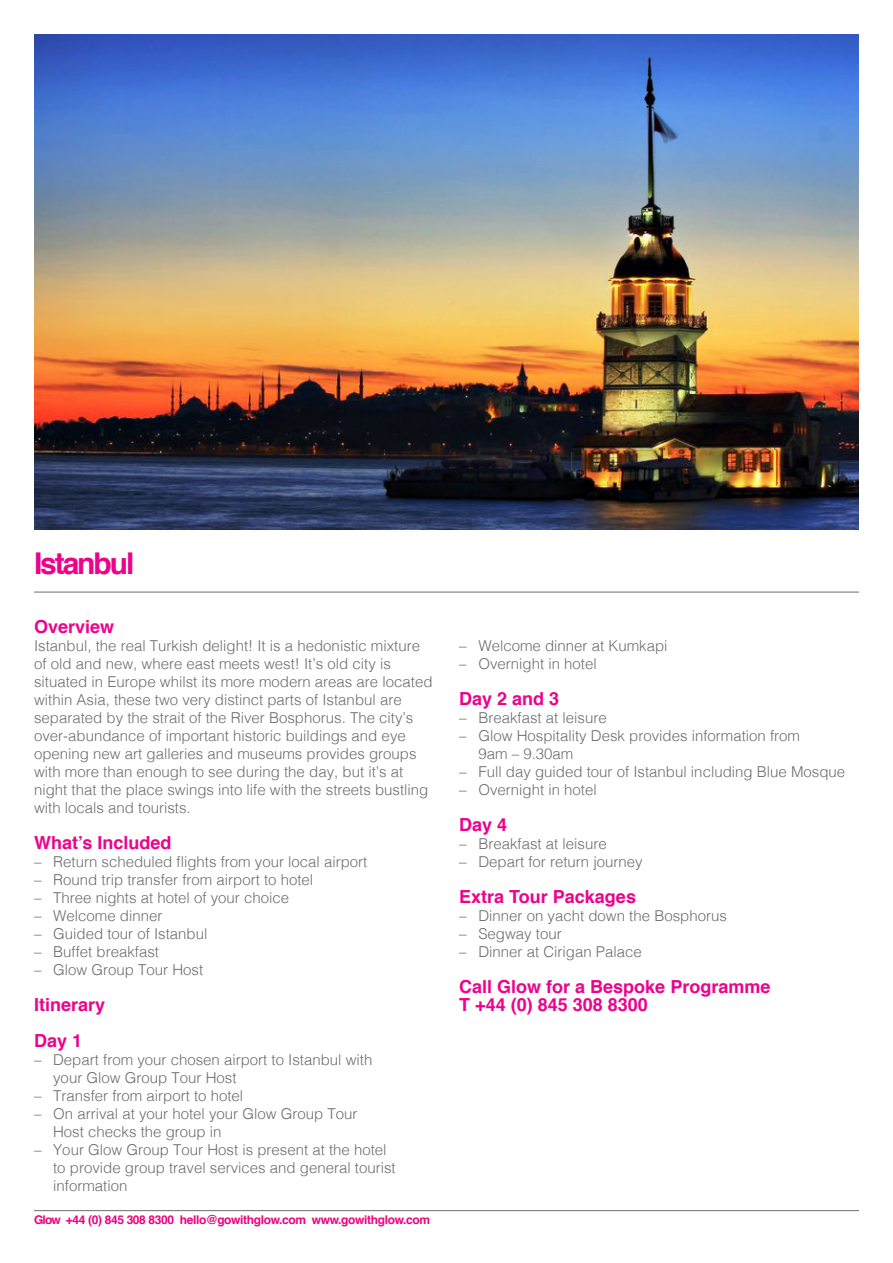
<style>
.page{position:relative;width:893px;height:1263px;background:#fff}
.page>*{position:absolute;margin:0;border:0;box-sizing:border-box;transform-origin:0 0}
.t1{font:700 30px "Helvetica";letter-spacing:-.07em;color:#ed028c}
.t2{font:700 18px "Helvetica";color:#ed028c}
.t3{font:300 15px/18px "Helvetica";color:#6c6d70}
.t4{font:700 12px "Helvetica";letter-spacing:-.03em;color:#ed027e}
</style>
<div class="page">
<img style="left:34px;top:34px;width:825px;height:495px">
<hr style="left:34px;top:1210px;width:825px;height:1px;background:#6c6d70">
<hr style="left:34px;top:592px;width:825px;height:1px;background:#6c6d70">
<p class="t1" style="left:34px;top:539px;width:102px">Istanbul</p>
<p class="t2" style="left:34px;top:612px;width:82px">Overview</p>
<p class="t3" style="left:34px;top:636px;width:400px">Istanbul, the real Turkish delight! It is a hedonistic mixture of old and new, where east meets west! It’s old city is situated in Europe whilst its more modern areas are located within Asia, these two very distinct parts of Istanbul are separated by the strait of the River Bosphorus. The city’s over-abundance of important historic buildings and eye opening new art galleries and museums provides groups with more than enough to see during the day, but it’s at night that the place swings into life with the streets bustling with locals and tourists.</p>
<p class="t2" style="left:34px;top:828px;width:139px">What’s Included</p>
<p class="t3" style="left:34px;top:852px;width:335px">– Return scheduled flights from your local airport</p>
<p class="t3" style="left:34px;top:870px;width:281px">– Round trip transfer from airport to hotel</p>
<p class="t3" style="left:34px;top:888px;width:257px">– Three nights at hotel of your choice</p>
<p class="t3" style="left:34px;top:906px;width:130px">– Welcome dinner</p>
<p class="t3" style="left:34px;top:924px;width:175px">– Guided tour of Istanbul</p>
<p class="t3" style="left:34px;top:942px;width:127px">– Buffet breakfast</p>
<p class="t3" style="left:34px;top:960px;width:171px">– Glow Group Tour Host</p>
<p class="t2" style="left:34px;top:990px;width:73px">Itinerary</p>
<p class="t2" style="left:34px;top:1026px;width:50px">Day 1</p>
<p class="t3" style="left:34px;top:1050px;width:340px">– Depart from your chosen airport to Istanbul with</p>
<p class="t3" style="left:53px;top:1068px;width:185px">your Glow Group Tour Host</p>
<p class="t3" style="left:34px;top:1086px;width:211px">– Transfer from airport to hotel</p>
<p class="t3" style="left:34px;top:1104px;width:325px">– On arrival at your hotel your Glow Group Tour</p>
<p class="t3" style="left:53px;top:1122px;width:170px">Host checks the group in</p>
<p class="t3" style="left:53px;top:1140px;width:344px;text-indent:-19px">– Your Glow Group Tour Host is present at the hotel to provide group travel services and general tourist information</p>
<p class="t4" style="left:34px;top:1210px;width:398px">Glow +44 (0) 845 308 8300 hello@gowithglow.com www.gowithglow.com</p>
<p class="t3" style="left:459px;top:635px;width:210px">– Welcome dinner at Kumkapi</p>
<p class="t3" style="left:459px;top:653px;width:139px">– Overnight in hotel</p>
<p class="t2" style="left:459px;top:684px;width:102px">Day 2 and 3</p>
<p class="t3" style="left:459px;top:707px;width:149px">– Breakfast at leisure</p>
<p class="t3" style="left:459px;top:725px;width:342px">– Glow Hospitality Desk provides information from</p>
<p class="t3" style="left:478px;top:743px;width:97px">9am – 9.30am</p>
<p class="t3" style="left:459px;top:761px;width:387px">– Full day guided tour of Istanbul including Blue Mosque</p>
<p class="t3" style="left:459px;top:779px;width:139px">– Overnight in hotel</p>
<p class="t2" style="left:459px;top:810px;width:50px">Day 4</p>
<p class="t3" style="left:459px;top:833px;width:149px">– Breakfast at leisure</p>
<p class="t3" style="left:459px;top:851px;width:185px">– Depart for return journey</p>
<p class="t2" style="left:459px;top:882px;width:178px">Extra Tour Packages</p>
<p class="t3" style="left:459px;top:905px;width:269px">– Dinner on yacht down the Bosphorus</p>
<p class="t3" style="left:459px;top:923px;width:104px">– Segway tour</p>
<p class="t3" style="left:459px;top:941px;width:184px">– Dinner at Cirigan Palace</p>
<p class="t2" style="left:459px;top:972px;width:313px">Call Glow for a Bespoke Programme</p>
<p class="t2" style="left:459px;top:990px;width:190px">T +44 (0) 845 308 8300</p>
</div>
